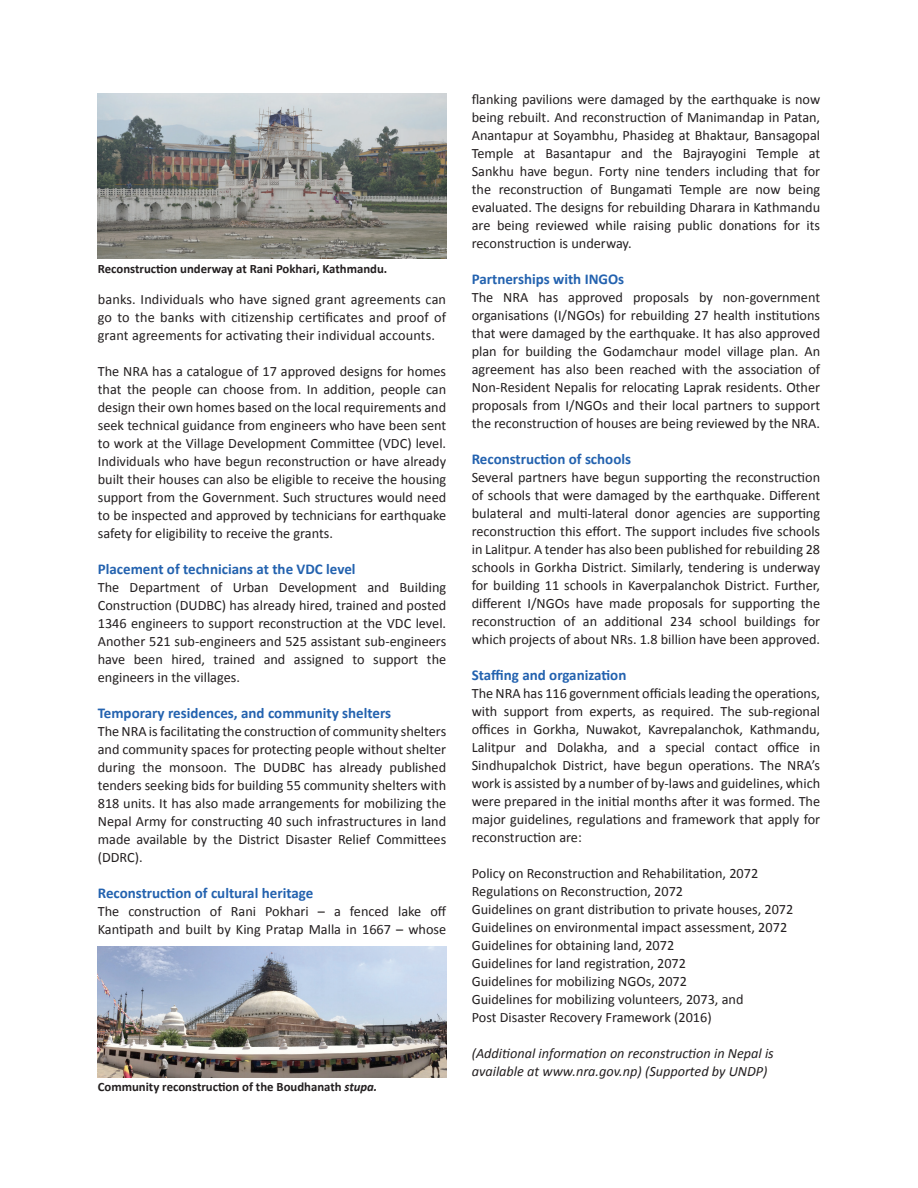
<style>
.page{position:relative;width:918px;height:1188px;background:#fff}
.page>*{position:absolute;margin:0;border:0;box-sizing:border-box;transform-origin:0 0}
.t1{font:700 15px "Calibri";color:#2362af}
.t2{font:14.25px/18px "Calibri";color:#231f20;text-align:justify}
.t3{font:italic 14.25px/18px "Calibri";color:#231f20}
.t4{font:700 12.75px "Calibri";color:#231f20}
.s1{font-style:italic}
</style>
<div class="page">
<img style="left:98px;top:94px;width:348px;height:165px">
<img style="left:98px;top:946px;width:348px;height:131px">
<p class="t4" style="left:98px;top:264px;width:291px">Reconstruction underway at Rani Pokhari, Kathmandu.</p>
<p class="t2" style="left:98px;top:292px;width:350px">banks. Individuals who have signed grant agreements can go to the banks with citizenship certificates and proof of grant agreements for activating their individual accounts.</p>
<p class="t2" style="left:98px;top:364px;width:350px">The NRA has a catalogue of 17 approved designs for homes that the people can choose from. In addition, people can design their own homes based on the local requirements and seek technical guidance from engineers who have been sent to work at the Village Development Committee (VDC) level.<br>Individuals who have begun reconstruction or have already built their houses can also be eligible to receive the housing support from the Government. Such structures would need to be inspected and approved by technicians for earthquake safety for eligibility to receive the grants.</p>
<p class="t1" style="left:98px;top:563px;width:259px">Placement of technicians at the VDC level</p>
<p class="t2" style="left:98px;top:580px;width:350px">The Department of Urban Development and Building Construction (DUDBC) has already hired, trained and posted 1346 engineers to support reconstruction at the VDC level.<br>Another 521 sub-engineers and 525 assistant sub-engineers have been hired, trained and assigned to support the engineers in the villages.</p>
<p class="t1" style="left:98px;top:707px;width:295px">Temporary residences, and community shelters</p>
<p class="t2" style="left:98px;top:724px;width:350px">The NRA is facilitating the construction of community shelters and community spaces for protecting people without shelter during the monsoon. The DUDBC has already published tenders seeking bids for building 55 community shelters with 818 units. It has also made arrangements for mobilizing the Nepal Army for constructing 40 such infrastructures in land made available by the District Disaster Relief Committees (DDRC).</p>
<p class="t1" style="left:98px;top:887px;width:217px">Reconstruction of cultural heritage</p>
<p class="t2" style="left:98px;top:904px;width:350px">The construction of Rani Pokhari – a fenced lake off<br>Kantipath and built by King Pratap Malla in 1667 – whose</p>
<p class="t4" style="left:98px;top:1082px;width:281px">Community reconstruction of the Boudhanath <span class="s1">stupa.</span></p>
<p class="t2" style="left:472px;top:92px;width:350px">flanking pavilions were damaged by the earthquake is now being rebuilt. And reconstruction of Manimandap in Patan, Anantapur at Soyambhu, Phasideg at Bhaktaur, Bansagopal Temple at Basantapur and the Bajrayogini Temple at Sankhu have begun. Forty nine tenders including that for the reconstruction of Bungamati Temple are now being evaluated. The designs for rebuilding Dharara in Kathmandu are being reviewed while raising public donations for its reconstruction is underway.</p>
<p class="t1" style="left:472px;top:273px;width:154px">Partnerships with INGOs</p>
<p class="t2" style="left:472px;top:290px;width:350px">The NRA has approved proposals by non-government organisations (I/NGOs) for rebuilding 27 health institutions that were damaged by the earthquake. It has also approved plan for building the Godamchaur model village plan. An agreement has also been reached with the association of Non-Resident Nepalis for relocating Laprak residents. Other proposals from I/NGOs and their local partners to support the reconstruction of houses are being reviewed by the NRA.</p>
<p class="t1" style="left:472px;top:453px;width:161px">Reconstruction of schools</p>
<p class="t2" style="left:472px;top:470px;width:350px">Several partners have begun supporting the reconstruction of schools that were damaged by the earthquake. Different bulateral and multi-lateral donor agencies are supporting reconstruction this effort. The support includes five schools in Lalitpur. A tender has also been published for rebuilding 28 schools in Gorkha District. Similarly, tendering is underway for building 11 schools in Kaverpalanchok District. Further, different I/NGOs have made proposals for supporting the reconstruction of an additional 234 school buildings for which projects of about NRs. 1.8 billion have been approved.</p>
<p class="t1" style="left:472px;top:669px;width:156px">Staffing and organization</p>
<p class="t2" style="left:472px;top:686px;width:350px">The NRA has 116 government officials leading the operations, with support from experts, as required. The sub-regional offices in Gorkha, Nuwakot, Kavrepalanchok, Kathmandu, Lalitpur and Dolakha, and a special contact office in Sindhupalchok District, have begun operations. The NRA’s work is assisted by a number of by-laws and guidelines, which were prepared in the initial months after it was formed. The major guidelines, regulations and framework that apply for reconstruction are:</p>
<p class="t2" style="left:472px;top:866px;width:323px;text-align:left">Policy on Reconstruction and Rehabilitation, 2072<br>Regulations on Reconstruction, 2072<br>Guidelines on grant distribution to private houses, 2072<br>Guidelines on environmental impact assessment, 2072<br>Guidelines for obtaining land, 2072<br>Guidelines for land registration, 2072<br>Guidelines for mobilizing NGOs, 2072<br>Guidelines for mobilizing volunteers, 2073, and<br>Post Disaster Recovery Framework (2016)</p>
<p class="t3" style="left:472px;top:1046px;width:304px">(Additional information on reconstruction in Nepal is available at www.nra.gov.np) (Supported by UNDP)</p>
</div>
